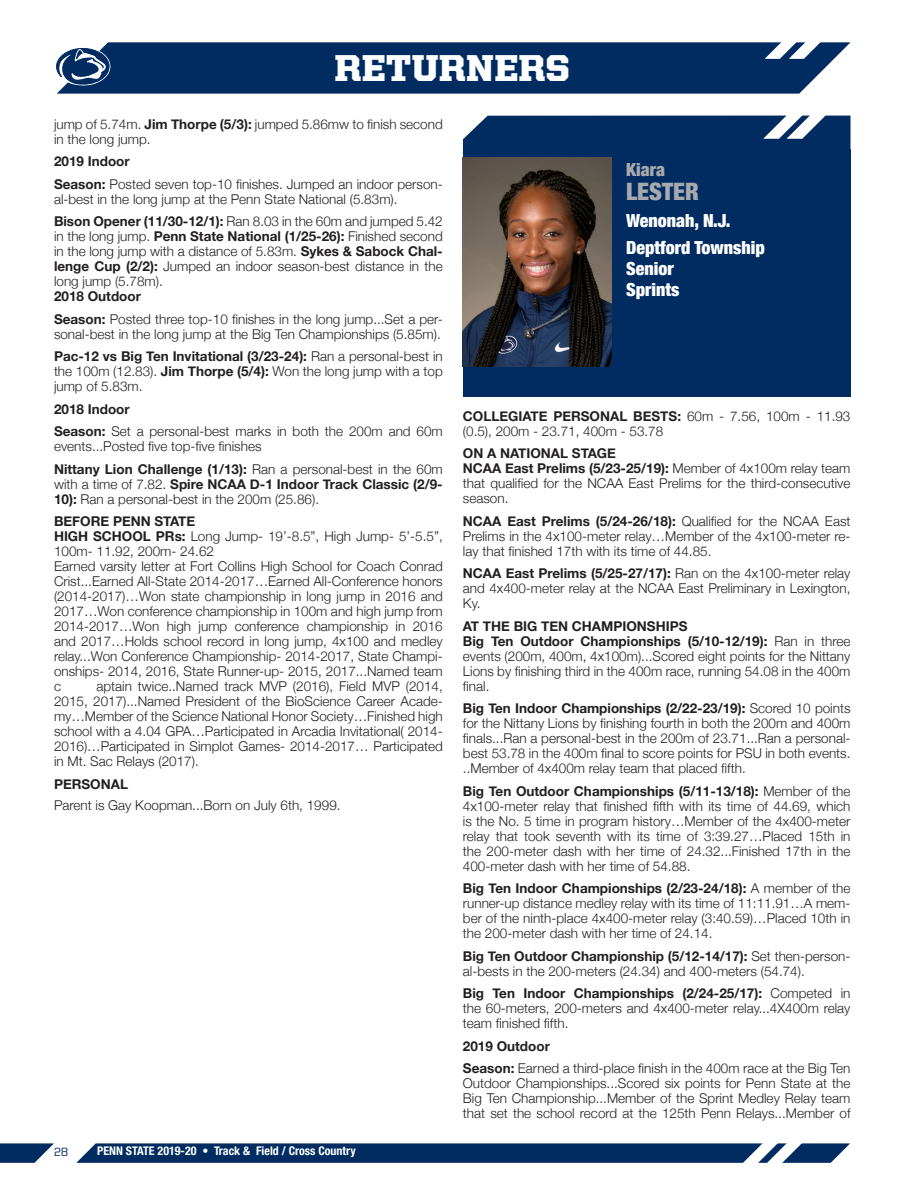
<style>
.page{position:relative;width:918px;height:1188px;background:#fff}
.page>*{position:absolute;margin:0;border:0;box-sizing:border-box;transform-origin:0 0}
._13_Stat_Column_Text{font:900 37.5px "United Serif Reg";color:#fff}
.t1{font:900 condensed 24px "Helvetica Neue";color:#a8a9ad}
.t2{font:900 condensed 18px "Helvetica Neue";color:#fff}
.t3{font:900 condensed 18px "Helvetica Neue";color:#a8a9ad}
.t4{font:300 13.5px/15px "Helvetica Neue";color:#231f20;text-align:justify}
.t5{font:700 13.5px "Helvetica Neue";color:#231f20}
.t6{font:700 condensed 12px "Helvetica Neue LT Pro";color:#fff}
.t7{font:500 12px "United Serif Reg";color:#002c62}
.s1{font-weight:700}
</style>
<div class="page">
<svg style="left:0;top:1143px;width:54px;height:20px"></svg>
<svg style="left:76px;top:1143px;width:774px;height:20px;background:#173f70"></svg>
<svg style="left:56px;top:42px;width:794px;height:52px;background:#143c6e"></svg>
<div style="left:463px;top:149px;width:387px;height:247px;background:#002c62"></div>
<svg style="left:463px;top:116px;width:387px;height:33px;background:#143c6e"></svg>
<img style="left:463px;top:157px;width:149px;height:210px">
<p class="_13_Stat_Column_Text" style="left:334px;top:47px;width:237px">RETURNERS</p>
<p class="t4" style="left:54px;top:116px;width:390px">jump of 5.74m. <span class="s1">Jim Thorpe (5/3):</span> jumped 5.86mw to finish second in the long jump.</p>
<p class="t5" style="left:54px;top:153px;width:77px">2019 Indoor</p>
<p class="t4" style="left:54px;top:176px;width:390px"><span class="s1">Season:</span> Posted seven top-10 finishes. Jumped an indoor person&shy;al-best in the long jump at the Penn State National (5.83m).</p>
<p class="t4" style="left:54px;top:214px;width:390px"><span class="s1">Bison Opener (11/30-12/1):</span> Ran 8.03 in the 60m and jumped 5.42 in the long jump. <span class="s1">Penn State National (1/25-26):</span> Finished second in the long jump with a distance of 5.83m. <span class="s1">Sykes &amp; Sabock Chal&shy;lenge Cup (2/2):</span> Jumped an indoor season-best distance in the long jump (5.78m).</p>
<p class="t5" style="left:54px;top:288px;width:89px">2018 Outdoor</p>
<p class="t4" style="left:54px;top:311px;width:390px"><span class="s1">Season:</span> Posted three top-10 finishes in the long jump...Set a per&shy;sonal-best in the long jump at the Big Ten Championships (5.85m).</p>
<p class="t4" style="left:54px;top:349px;width:390px"><span class="s1">Pac-12 vs Big Ten Invitational (3/23-24):</span> Ran a personal-best in the 100m (12.83). <span class="s1">Jim Thorpe (5/4):</span> Won the long jump with a top jump of 5.83m.</p>
<p class="t5" style="left:54px;top:401px;width:77px">2018 Indoor</p>
<p class="t4" style="left:54px;top:424px;width:390px"><span class="s1">Season:</span> Set a personal-best marks in both the 200m and 60m events...Posted five top-five finishes</p>
<p class="t4" style="left:54px;top:461px;width:390px"><span class="s1">Nittany Lion Challenge (1/13):</span> Ran a personal-best in the 60m with a time of 7.82. <span class="s1">Spire NCAA D-1 Indoor Track Classic (2/9- 10):</span> Ran a personal-best in the 200m (25.86).</p>
<p class="t5" style="left:54px;top:513px;width:143px">BEFORE PENN STATE</p>
<p class="t4" style="left:54px;top:529px;width:390px"><span class="s1">HIGH SCHOOL PRs:</span> Long Jump- 19’-8.5”, High Jump- 5’-5.5”,<br>100m- 11.92, 200m- 24.62</p>
<p class="t4" style="left:54px;top:559px;width:390px">Earned varsity letter at Fort Collins High School for Coach Conrad Crist...Earned All-State 2014-2017…Earned All-Conference honors (2014-2017)…Won state championship in long jump in 2016 and 2017…Won conference championship in 100m and high jump from 2014-2017…Won high jump conference championship in 2016 and 2017…Holds school record in long jump, 4x100 and medley relay...Won Conference Championship- 2014-2017, State Champi&shy;onships- 2014, 2016, State Runner-up- 2015, 2017...Named team c</p>
<p class="t4" style="left:54px;top:679px;width:390px;text-indent:43px">aptain twice..Named track MVP (2016), Field MVP (2014, 2015, 2017)...Named President of the BioScience Career Acade&shy;my…Member of the Science National Honor Society…Finished high school with a 4.04 GPA…Participated in Arcadia Invitational( 2014- 2016)…Participated in Simplot Games- 2014-2017… Participated in Mt. Sac Relays (2017).</p>
<p class="t5" style="left:54px;top:776px;width:76px">PERSONAL</p>
<p class="t4" style="left:54px;top:797px;width:288px">Parent is Gay Koopman...Born on July 6th, 1999.</p>
<p class="t7" style="left:54px;top:1145px;width:16px">28</p>
<p class="t6" style="left:97px;top:1144px;width:260px">PENN STATE 2019-20 • Track &amp; Field / Cross Country</p>
<p class="t3" style="left:626px;top:159px;width:40px">Kiara</p>
<p class="t1" style="left:626px;top:177px;width:74px">LESTER</p>
<p class="t2" style="left:626px;top:210px;width:106px">Wenonah, N.J.</p>
<p class="t2" style="left:626px;top:237px;width:140px">Deptford Township</p>
<p class="t2" style="left:626px;top:258px;width:49px">Senior</p>
<p class="t2" style="left:626px;top:279px;width:55px">Sprints</p>
<p class="t4" style="left:463px;top:408px;width:389px"><span class="s1">COLLEGIATE PERSONAL BESTS:</span> 60m - 7.56, 100m - 11.93 (0.5), 200m - 23.71, 400m - 53.78</p>
<p class="t5" style="left:463px;top:445px;width:155px">ON A NATIONAL STAGE</p>
<p class="t4" style="left:463px;top:461px;width:389px"><span class="s1">NCAA East Prelims (5/23-25/19):</span> Member of 4x100m relay team that qualified for the NCAA East Prelims for the third-consecutive season.</p>
<p class="t4" style="left:463px;top:513px;width:389px"><span class="s1">NCAA East Prelims (5/24-26/18):</span> Qualified for the NCAA East Prelims in the 4x100-meter relay…Member of the 4x100-meter re&shy;lay that finished 17th with its time of 44.85.</p>
<p class="t4" style="left:463px;top:566px;width:389px"><span class="s1">NCAA East Prelims (5/25-27/17):</span> Ran on the 4x100-meter relay and 4x400-meter relay at the NCAA East Preliminary in Lexington, Ky.</p>
<p class="t5" style="left:463px;top:618px;width:226px">AT THE BIG TEN CHAMPIONSHIPS</p>
<p class="t4" style="left:463px;top:633px;width:389px"><span class="s1">Big Ten Outdoor Championships (5/10-12/19):</span> Ran in three events (200m, 400m, 4x100m)...Scored eight points for the Nittany Lions by finishing third in the 400m race, running 54.08 in the 400m final.</p>
<p class="t4" style="left:463px;top:701px;width:389px"><span class="s1">Big Ten Indoor Championships (2/22-23/19):</span> Scored 10 points for the Nittany Lions by finishing fourth in both the 200m and 400m finals...Ran a personal-best in the 200m of 23.71...Ran a personal&shy;best 53.78 in the 400m final to score points for PSU in both events. ..Member of 4x400m relay team that placed fifth.</p>
<p class="t4" style="left:463px;top:783px;width:389px"><span class="s1">Big Ten Outdoor Championships (5/11-13/18):</span> Member of the 4x100-meter relay that finished fifth with its time of 44.69, which is the No. 5 time in program history…Member of the 4x400-meter relay that took seventh with its time of 3:39.27…Placed 15th in the 200-meter dash with her time of 24.32...Finished 17th in the 400-meter dash with her time of 54.88.</p>
<p class="t4" style="left:463px;top:881px;width:389px"><span class="s1">Big Ten Indoor Championships (2/23-24/18):</span> A member of the runner-up distance medley relay with its time of 11:11.91…A mem&shy;ber of the ninth-place 4x400-meter relay (3:40.59)…Placed 10th in the 200-meter dash with her time of 24.14.</p>
<p class="t4" style="left:463px;top:948px;width:389px"><span class="s1">Big Ten Outdoor Championship (5/12-14/17):</span> Set then-person&shy;al-bests in the 200-meters (24.34) and 400-meters (54.74).</p>
<p class="t4" style="left:463px;top:986px;width:389px"><span class="s1">Big Ten Indoor Championships (2/24-25/17):</span> Competed in the 60-meters, 200-meters and 4x400-meter relay...4X400m relay team finished fifth.</p>
<p class="t5" style="left:463px;top:1038px;width:89px">2019 Outdoor</p>
<p class="t4" style="left:463px;top:1061px;width:389px"><span class="s1">Season:</span> Earned a third-place finish in the 400m race at the Big Ten Outdoor Championships...Scored six points for Penn State at the Big Ten Championship...Member of the Sprint Medley Relay team that set the school record at the 125th Penn Relays...Member of</p>
</div>
